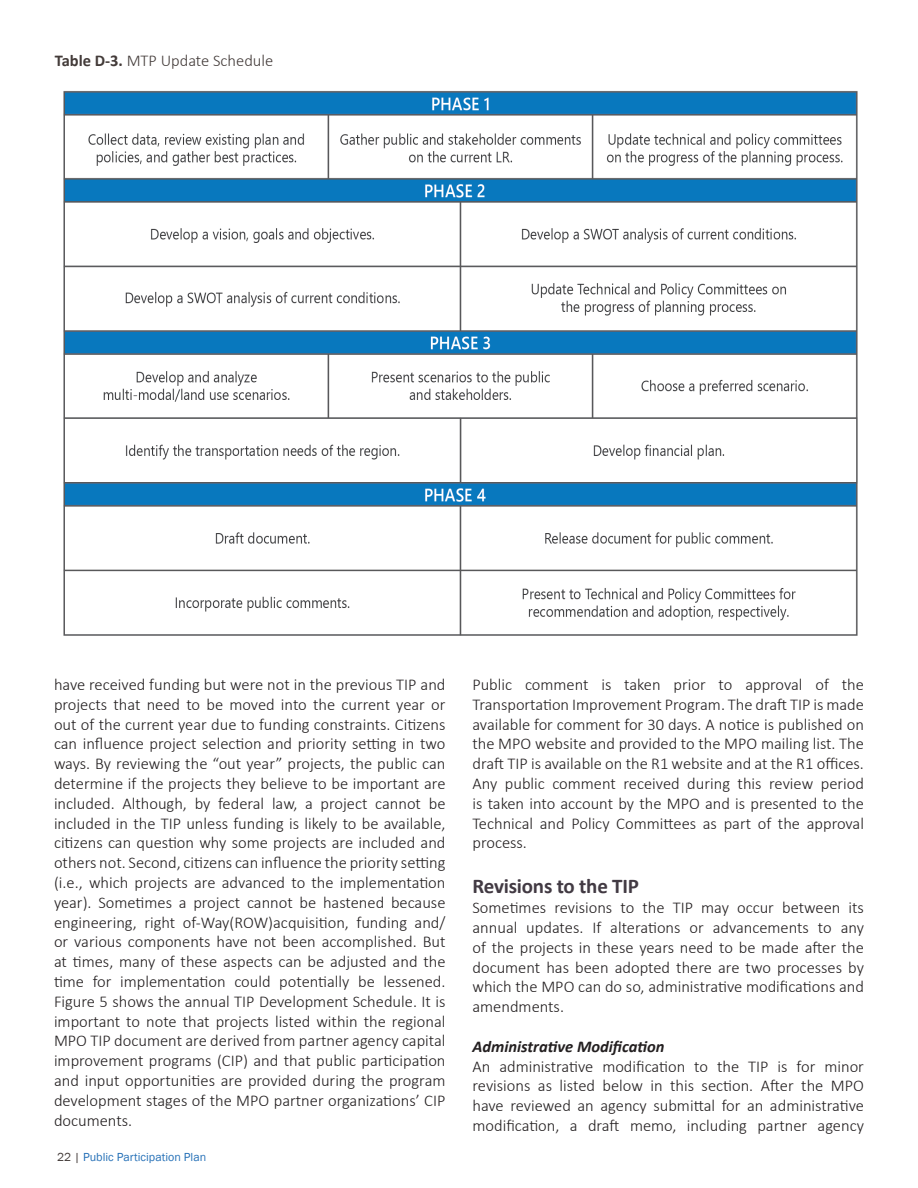
<style>
.page{position:relative;width:918px;height:1188px;background:#fff}
.page>*{position:absolute;margin:0;border:0;box-sizing:border-box;transform-origin:0 0}
.Heading_4{font:700 21px "Calibri";letter-spacing:-.01em;color:#423a43}
.t1{font:300 16.5px/19.8px "Calibri";color:#231f20;text-align:justify}
.t2{font:300 16.5px "Calibri";color:#433b39}
.t3{font:italic 700 16.5px "Calibri";color:#231f20}
.t4{font:12px "Franklin Gothic";color:#2570b7}
.s1{font-weight:700}
.s2{color:#433b39}
</style>
<div class="page">
<img style="left:63px;top:91px;width:795px;height:545px">
<p class="t2" style="left:55px;top:51px;width:220px"><span class="s1">Table D-3.</span> MTP Update Schedule</p>
<p class="t1" style="left:54px;top:675px;width:393px">have received funding but were not in the previous TIP and projects that need to be moved into the current year or out of the current year due to funding constraints. Citizens can influence project selection and priority setting in two ways. By reviewing the “out year” projects, the public can determine if the projects they believe to be important are included. Although, by federal law, a project cannot be included in the TIP unless funding is likely to be available, citizens can question why some projects are included and others not. Second, citizens can influence the priority setting (i.e., which projects are advanced to the implementation year). Sometimes a project cannot be hastened because engineering, right of-Way(ROW)acquisition, funding and/ or various components have not been accomplished. But at times, many of these aspects can be adjusted and the time for implementation could potentially be lessened.<br>Figure 5 shows the annual TIP Development Schedule. It is important to note that projects listed within the regional MPO TIP document are derived from partner agency capital improvement programs (CIP) and that public participation and input opportunities are provided during the program development stages of the MPO partner organizations’ CIP documents.</p>
<p class="t1" style="left:472px;top:675px;width:393px">Public comment is taken prior to approval of the Transportation Improvement Program. The draft TIP is made available for comment for 30 days. A notice is published on the MPO website and provided to the MPO mailing list. The draft TIP is available on the R1 website and at the R1 offices.<br>Any public comment received during this review period is taken into account by the MPO and is presented to the Technical and Policy Committees as part of the approval process.</p>
<p class="Heading_4" style="left:472px;top:872px;width:168px">Revisions to the TIP</p>
<p class="t1" style="left:472px;top:898px;width:393px">Sometimes revisions to the TIP may occur between its annual updates. If alterations or advancements to any of the projects in these years need to be made after the document has been adopted there are two processes by which the MPO can do so, administrative modifications and amendments.</p>
<p class="t3" style="left:472px;top:1035px;width:194px">Administrative Modification</p>
<p class="t1" style="left:472px;top:1056px;width:393px">An administrative modification to the TIP is for minor revisions as listed below in this section. After the MPO have reviewed an agency submittal for an administrative modification, a draft memo, including partner agency</p>
<p class="t4" style="left:57px;top:1150px;width:151px"><span class="s2">22 |</span> Public Participation Plan</p>
</div>
